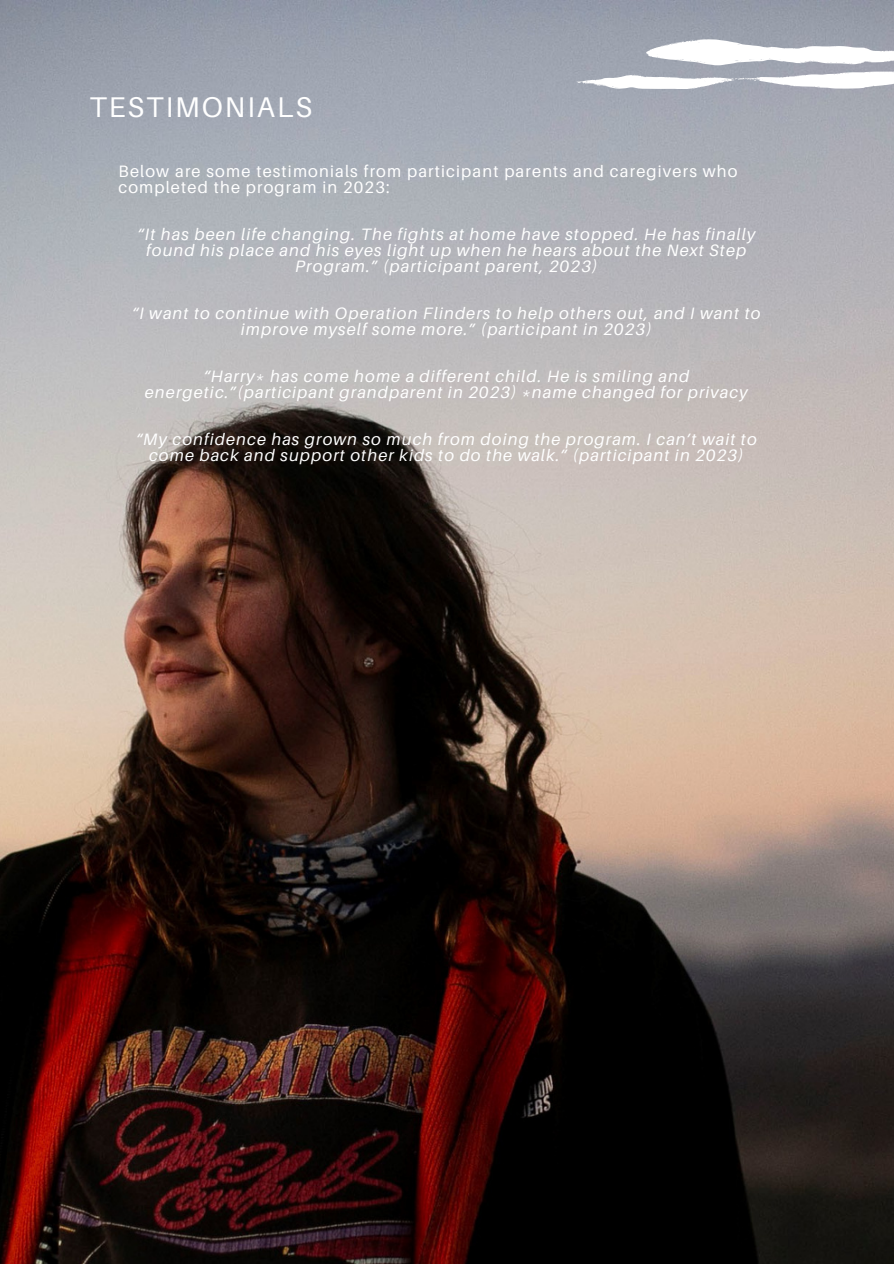
<style>
.page{position:relative;width:894px;height:1264px;background:#fff}
.page>*{position:absolute;margin:0;border:0;box-sizing:border-box;transform-origin:0 0}
.t1{font:28.5px "Aileron";letter-spacing:.07em;color:#fff}
.t2{font:italic 16.5px/15.8px "Aileron";letter-spacing:.07em;color:#fff;text-align:center}
.t3{font:16.5px/15.8px "Aileron";letter-spacing:.07em;color:#fff}
</style>
<div class="page">
<img style="left:0;top:0;width:893px;height:1263px">
<svg style="left:576px;top:71px;width:317px;height:18px"></svg>
<svg style="left:645px;top:39px;width:248px;height:26px"></svg>
<p class="t1" style="left:89px;top:89px;width:224px">TESTIMONIALS</p>
<h1 class="t3" style="left:118px;top:163px;width:620px">Below are some testimonials from participant parents and caregivers who completed the program in 2023:</h1>
<p class="t2" style="left:137px;top:226px;width:619px">“It has been life changing. The fights at home have stopped. He has finally found his place and his eyes light up when he hears about the Next Step<br>Program.” (participant parent, 2023)</p>
<p class="t2" style="left:132px;top:305px;width:630px">“I want to continue with Operation Flinders to help others out, and I want to improve myself some more.” (participant in 2023)</p>
<p class="t2" style="left:145px;top:368px;width:604px">“Harry* has come home a different child. He is smiling and energetic.”(participant grandparent in 2023) *name changed for privacy</p>
<p class="t2" style="left:136px;top:431px;width:622px">“My confidence has grown so much from doing the program. I can’t wait to come back and support other kids to do the walk.” (participant in 2023)</p>
</div>
